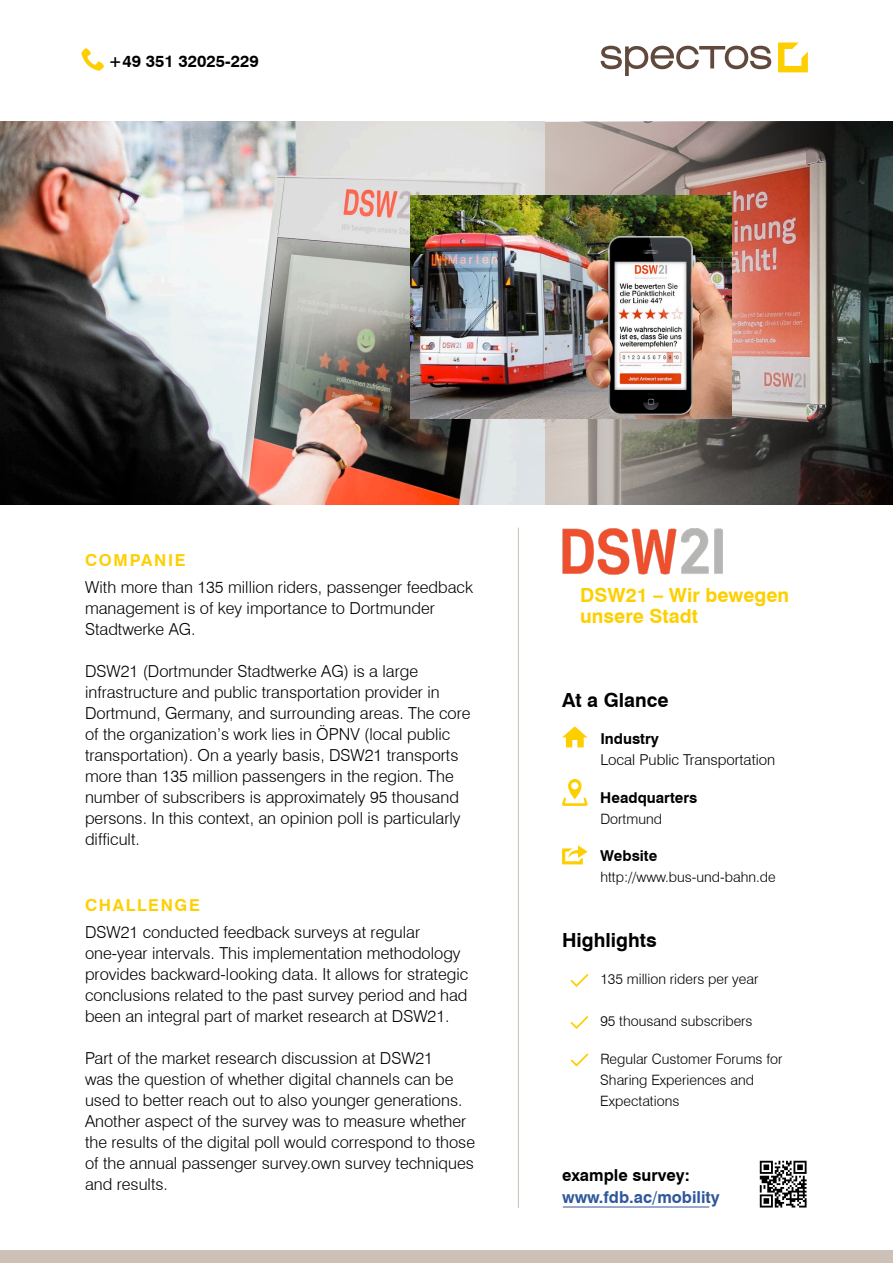
<style>
.page{position:relative;width:893px;height:1263px;background:#fff}
.page>*{position:absolute;margin:0;border:0;box-sizing:border-box;transform-origin:0 0}
.t1{font:700 19.5px/21px "Swiss 721 BT";color:#fecf00}
.t2{font:700 19.5px "Swiss 721 BT";color:#000}
.t3{font:300 16.5px/21px "Swiss 721 BT";color:#000}
.t4{font:700 16.5px/22.5px "Swiss 721 BT";color:#2f589b}
.t5{font:700 16.5px "Swiss 721 BT";letter-spacing:.1em;color:#fecf00}
.t6{font:700 16.5px "Swiss 721 BT";color:#000}
.t7{font:300 15px/21px "Swiss 721 BT";color:#000}
.t8{font:700 15px "Swiss 721 BT";color:#000}
.t9{font:300 14.25px/21px "Swiss 721 BT";color:#000}
.s1{font-weight:700}
.s2{color:#000}
</style>
<div class="page">
<div style="left:0;top:1250px;width:893px;height:13px;background:#ccc0b7"></div>
<svg style="left:562px;top:726px;width:26px;height:21px"></svg>
<svg style="left:562px;top:779px;width:26px;height:27px"></svg>
<svg style="left:562px;top:845px;width:26px;height:19px"></svg>
<svg style="left:571px;top:974px;width:17px;height:13px"></svg>
<svg style="left:571px;top:1016px;width:17px;height:13px"></svg>
<svg style="left:571px;top:1053px;width:17px;height:13px"></svg>
<hr style="left:518px;top:528px;width:1px;height:680px;background:#ccc0b7">
<svg style="left:601px;top:46px;width:170px;height:30px"></svg>
<svg style="left:778px;top:43px;width:30px;height:29px"></svg>
<svg style="left:81px;top:48px;width:23px;height:23px"></svg>
<img style="left:562px;top:528px;width:161px;height:46px">
<img style="left:0;top:122px;width:506px;height:383px">
<img style="left:506px;top:122px;width:387px;height:383px">
<img style="left:411px;top:195px;width:320px;height:224px">
<hr style="left:563px;top:1206px;width:146px;height:1px;background:#395795">
<svg style="left:760px;top:1161px;width:46px;height:46px"></svg>
<p class="t6" style="left:109px;top:51px;width:152px">+49 351 32025-229</p>
<p class="t5" style="left:85px;top:550px;width:102px">COMPANIE</p>
<p class="t3" style="left:85px;top:576px;width:390px">With more than 135 million riders, passenger feedback management is of key importance to Dortmunder<br>Stadtwerke AG.</p>
<p class="t3" style="left:85px;top:660px;width:387px">DSW21 (Dortmunder Stadtwerke AG) is a large infrastructure and public transportation provider in Dortmund, Germany, and surrounding areas. The core of the organization’s work lies in ÖPNV (local public transportation). On a yearly basis, DSW21 transports more than 135 million passengers in the region. The number of subscribers is approximately 95 thousand persons. In this context, an opinion poll is particularly difficult.</p>
<p class="t5" style="left:85px;top:895px;width:116px">CHALLENGE</p>
<p class="t3" style="left:85px;top:921px;width:385px">DSW21 conducted feedback surveys at regular one-year intervals. This implementation methodology provides backward-looking data. It allows for strategic conclusions related to the past survey period and had been an integral part of market research at DSW21.</p>
<p class="t3" style="left:85px;top:1047px;width:392px">Part of the market research discussion at DSW21<br>was the question of whether digital channels can be used to better reach out to also younger generations.<br>Another aspect of the survey was to measure whether the results of the digital poll would correspond to those of the annual passenger survey.own survey techniques and results.</p>
<p class="t1" style="left:580px;top:585px;width:210px">DSW21 – Wir bewegen unsere Stadt</p>
<p class="t2" style="left:562px;top:688px;width:108px">At a Glance</p>
<p class="t7" style="left:600px;top:728px;width:176px"><span class="s1">Industry<br></span>Local Public Transportation</p>
<p class="t8" style="left:600px;top:788px;width:98px">Headquarters</p>
<p class="t9" style="left:600px;top:808px;width:63px">Dortmund</p>
<p class="t8" style="left:600px;top:847px;width:58px">Website</p>
<p class="t9" style="left:600px;top:867px;width:177px">http://www.bus-und-bahn.de</p>
<p class="t2" style="left:562px;top:928px;width:96px">Highlights</p>
<p class="t9" style="left:600px;top:968px;width:160px">135 million riders per year</p>
<p class="t9" style="left:600px;top:1010px;width:154px">95 thousand subscribers</p>
<p class="t9" style="left:600px;top:1048px;width:184px">Regular Customer Forums for<br>Sharing Experiences and<br>Expectations</p>
<p class="t4" style="left:562px;top:1164px;width:159px"><span class="s2">example survey: </span>www.fdb.ac/mobility</p>
</div>
